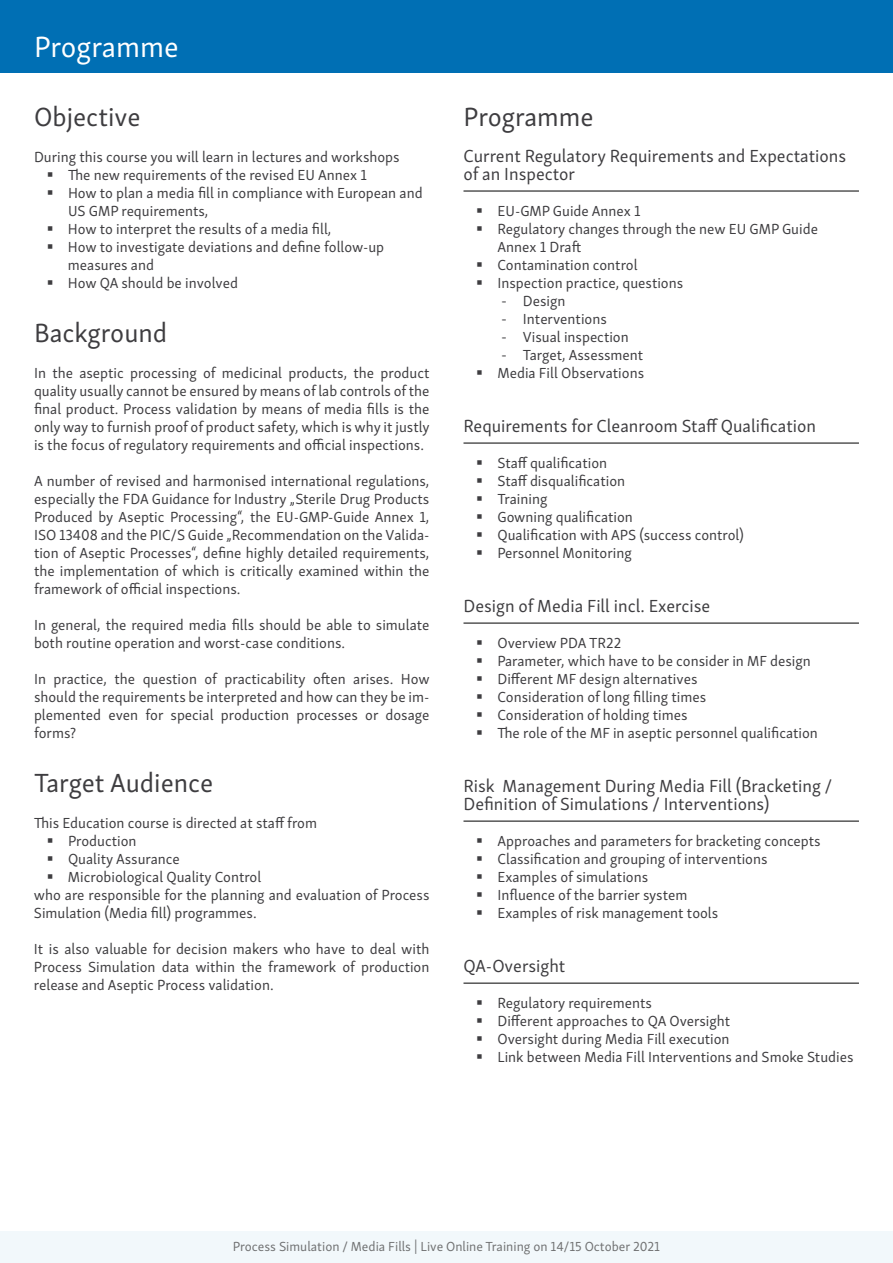
<style>
.page{position:relative;width:893px;height:1263px;background:#fff}
.page>*{position:absolute;margin:0;border:0;box-sizing:border-box;transform-origin:0 0}
.t1{font:30px "Skolar Sans Latn";color:#fff}
.t2{font:27px "Skolar Sans Latn";color:#3e3d40}
.t3{font:18px/18px "Skolar Sans Latn";color:#3e3d40}
.t4{font:15px/18px "Skolar Sans Latn";color:#3e3d40}
.t5{font:13.5px "Skolar Sans Latn";color:#707172}
.s1{font-family:"Myriad Pro"}
</style>
<div class="page">
<div style="left:0;top:0;width:893px;height:72px;background:#006fb4"></div>
<hr style="left:463px;top:191px;width:396px;height:1px;background:#000">
<hr style="left:463px;top:443px;width:396px;height:1px;background:#000">
<hr style="left:463px;top:623px;width:396px;height:1px;background:#000">
<hr style="left:463px;top:821px;width:396px;height:1px;background:#000">
<hr style="left:463px;top:983px;width:396px;height:1px;background:#000">
<div style="left:0;top:1231px;width:893px;height:32px;background:#f2f8fb"></div>
<h1 class="t1" style="left:34px;top:24px;width:146px">Programme</h1>
<h2 class="t2" style="left:34px;top:96px;width:108px">Objective</h2>
<p class="t4" style="left:68px;top:147px;width:356px;text-indent:-34px">During this course you will learn in lectures and workshops The new requirements of the revised EU Annex 1<br>How to plan a media fill in compliance with European and US GMP requirements,<br>How to interpret the results of a media fill,<br>How to investigate deviations and define follow-up measures and<br>How QA should be involved</p>
<h2 class="t2" style="left:34px;top:312px;width:135px">Background</h2>
<p class="t4" style="left:34px;top:363px;width:397px;text-align:justify">In the aseptic processing of medicinal products, the product quality usually cannot be ensured by means of lab controls of the final product. Process validation by means of media fills is the only way to furnish proof of product safety, which is why it justly is the focus of regulatory requirements and official inspections.</p>
<p class="t4" style="left:34px;top:471px;width:397px;text-align:justify">A number of revised and harmonised international regulations, especially the FDA Guidance for Industry „Sterile Drug Products Produced by Aseptic Processing“, the EU-GMP-Guide Annex 1, ISO 13408 and the PIC/S Guide „Recommendation on the Valida&shy;tion of Aseptic Processes“, define highly detailed requirements, the implementation of which is critically examined within the framework of official inspections.</p>
<p class="t4" style="left:34px;top:615px;width:397px">In general, the required media fills should be able to simulate both routine operation and worst-case conditions.</p>
<p class="t4" style="left:34px;top:669px;width:397px;text-align:justify">In practice, the question of practicability often arises. How should the requirements be interpreted and how can they be im&shy;plemented even for special production processes or dosage forms?</p>
<h2 class="t2" style="left:34px;top:762px;width:181px">Target Audience</h2>
<p class="t4" style="left:34px;top:813px;width:285px">This Education course is directed at staff from</p>
<p class="t4" style="left:68px;top:831px;width:70px">Production</p>
<p class="t4" style="left:68px;top:849px;width:113px">Quality Assurance</p>
<p class="t4" style="left:68px;top:867px;width:195px">Microbiological Quality Control</p>
<p class="t4" style="left:34px;top:885px;width:397px">who are responsible for the planning and evaluation of Process</p>
<p class="t4" style="left:34px;top:903px;width:224px">Simulation (Media fill) programmes.</p>
<p class="t4" style="left:34px;top:939px;width:397px;text-align:justify">It is also valuable for decision makers who have to deal with Process Simulation data within the framework of production release and Aseptic Process validation.</p>
<h2 class="t2" style="left:463px;top:96px;width:132px">Programme</h2>
<p class="t3" style="left:463px;top:145px;width:384px">Current Regulatory Requirements and Expectations of an Inspector</p>
<p class="t4" style="left:497px;top:201px;width:322px">EU-GMP Guide Annex 1<br>Regulatory changes through the new EU GMP Guide<br>Annex 1 Draft<br>Contamination control<br>Inspection practice, questions</p>
<p class="t4" style="left:502px;top:291px;width:65px"><span class="s1">-</span> Design</p>
<p class="t4" style="left:502px;top:309px;width:107px"><span class="s1">-</span> Interventions</p>
<p class="t4" style="left:502px;top:327px;width:129px"><span class="s1">-</span> Visual inspection</p>
<p class="t4" style="left:497px;top:345px;width:148px"><span class="s1">-</span> Target, Assessment<br>Media Fill Observations</p>
<p class="t3" style="left:463px;top:415px;width:354px">Requirements for Cleanroom Staff Qualification</p>
<p class="t4" style="left:497px;top:453px;width:248px">Staff qualification<br>Staff disqualification<br>Training<br>Gowning qualification<br>Qualification with APS (success control)<br>Personnel Monitoring</p>
<p class="t3" style="left:463px;top:595px;width:248px">Design of Media Fill incl. Exercise</p>
<p class="t4" style="left:497px;top:633px;width:322px">Overview PDA TR22<br>Parameter, which have to be consider in MF design Different MF design alternatives<br>Consideration of long filling times<br>Consideration of holding times<br>The role of the MF in aseptic personnel qualification</p>
<p class="t3" style="left:463px;top:775px;width:370px">Risk Management During Media Fill (Bracketing /<br>Definition of Simulations / Interventions)</p>
<p class="t4" style="left:497px;top:831px;width:325px">Approaches and parameters for bracketing concepts Classification and grouping of interventions Examples of simulations<br>Influence of the barrier system<br>Examples of risk management tools</p>
<p class="t3" style="left:463px;top:955px;width:103px">QA-Oversight</p>
<p class="t4" style="left:497px;top:993px;width:358px">Regulatory requirements<br>Different approaches to QA Oversight<br>Oversight during Media Fill execution<br>Link between Media Fill Interventions and Smoke Studies</p>
<p class="t5" style="left:233px;top:1236px;width:429px">Process Simulation / Media Fills | Live Online Training on 14/15 October 2021</p>
</div>
